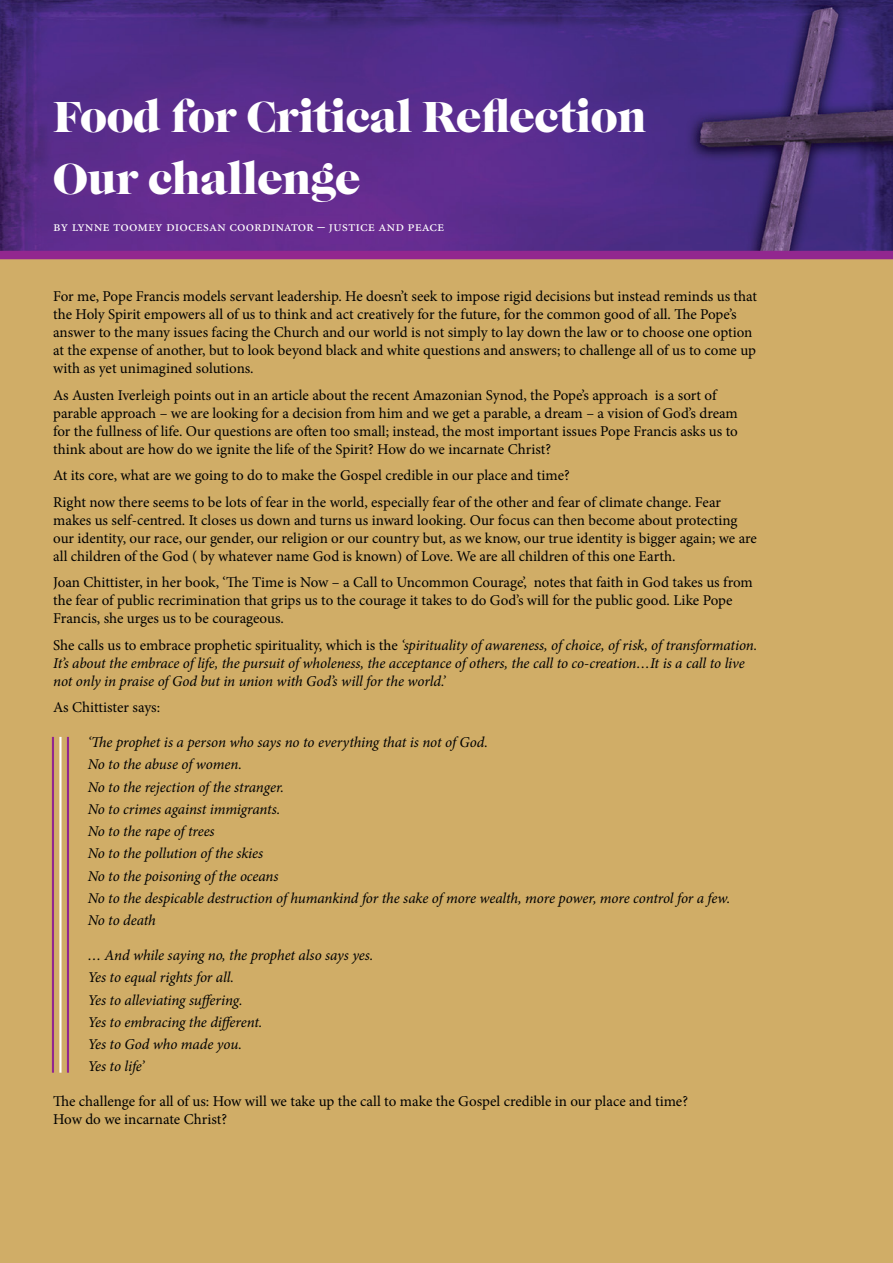
<style>
.page{position:relative;width:893px;height:1263px;background:#fff}
.page>*{position:absolute;margin:0;border:0;box-sizing:border-box;transform-origin:0 0}
.t1{font:45px/62.1px "Caslon Gra D";letter-spacing:-.01em;color:#fff}
.t2{font:15px/18px "Minion Pro";letter-spacing:-.005em;color:#000}
.t3{font:italic 15px/22.2px "Minion Pro";letter-spacing:-.01em;color:#000}
.t4{font:15px "Minion Exp";color:#fff}
.s1{font-family:"Minion"}
.s2{font-style:normal}
</style>
<div class="page">
<div style="left:0;top:255px;width:893px;height:1008px;background:#d0ad67"></div>
<img style="left:0;top:0;width:893px;height:251px">
<div style="left:0;top:251px;width:893px;height:8px;background:#92278f"></div>
<hr style="left:67px;top:737px;width:2px;height:336px;background:#92278f">
<hr style="left:59px;top:737px;width:3px;height:336px;background:#fff">
<hr style="left:52px;top:737px;width:2px;height:336px;background:#92278f">
<svg style="left:833px;top:35px;width:25px;height:25px"></svg>
<h1 class="t1" style="left:53px;top:87px;width:595px">Food for Critical Reflection<br>Our challenge</h1>
<p class="t4" style="left:53px;top:220px;width:393px">by lynne toomey diocesan coordinator <span class="s1">–</span> justice and peace</p>
<p class="t2" style="left:53px;top:287px;width:705px">For me, Pope Francis models servant leadership. He doesn’t seek to impose rigid decisions but instead reminds us that the Holy Spirit empowers all of us to think and act creatively for the future, for the common good of all. The Pope’s answer to the many issues facing the Church and our world is not simply to lay down the law or to choose one option at the expense of another, but to look beyond black and white questions and answers; to challenge all of us to come up with as yet unimagined solutions.</p>
<p class="t2" style="left:53px;top:386px;width:686px">As Austen Iverleigh points out in an article about the recent Amazonian Synod, the Pope’s approach is a sort of parable approach – we are looking for a decision from him and we get a parable, a dream – a vision of God’s dream for the fullness of life. Our questions are often too small; instead, the most important issues Pope Francis asks us to think about are how do we ignite the life of the Spirit? How do we incarnate Christ?</p>
<p class="t2" style="left:53px;top:462px;width:669px;line-height:26.5px">At its core, what are we going to do to make the Gospel credible in our place and time?<br>Right now there seems to be lots of fear in the world, especially fear of the other and fear of climate change. Fear</p>
<p class="t2" style="left:53px;top:511px;width:705px">makes us self-centred. It closes us down and turns us inward looking. Our focus can then become about protecting our identity, our race, our gender, our religion or our country but, as we know, our true identity is bigger again; we are all children of the God ( by whatever name God is known) of Love. We are all children of this one Earth.</p>
<p class="t2" style="left:53px;top:573px;width:701px">Joan Chittister, in her book, ‘The Time is Now – a Call to Uncommon Courage’, notes that faith in God takes us from the fear of public recrimination that grips us to the courage it takes to do God’s will for the public good. Like Pope<br>Francis, she urges us to be courageous.</p>
<p class="t3" style="left:53px;top:636px;width:706px;line-height:18px"><span class="s2">She calls us to embrace prophetic spirituality, which is the</span> ‘spirituality of awareness, of choice, of risk, of transformation.<br>It’s about the embrace of life, the pursuit of wholeness, the acceptance of others, the call to co-creation…It is a call to live not only in praise of God but in union with God’s will for the world.’</p>
<p class="t2" style="left:53px;top:698px;width:108px">As Chittister says:</p>
<p class="t3" style="left:88px;top:731px;width:644px">‘The prophet is a person who says no to everything that is not of God.<br>No to the abuse of women.<br>No to the rejection of the stranger.<br>No to crimes against immigrants.<br>No to the rape of trees<br>No to the pollution of the skies<br>No to the poisoning of the oceans<br>No to the despicable destruction of humankind for the sake of more wealth, more power, more control for a few.<br>No to death</p>
<p class="t3" style="left:88px;top:944px;width:287px">… And while saying no, the prophet also says yes.<br>Yes to equal rights for all.<br>Yes to alleviating suffering.<br>Yes to embracing the different.<br>Yes to God who made you.<br>Yes to life’</p>
<p class="t2" style="left:53px;top:1093px;width:636px">The challenge for all of us: How will we take up the call to make the Gospel credible in our place and time?<br>How do we incarnate Christ?</p>
</div>
